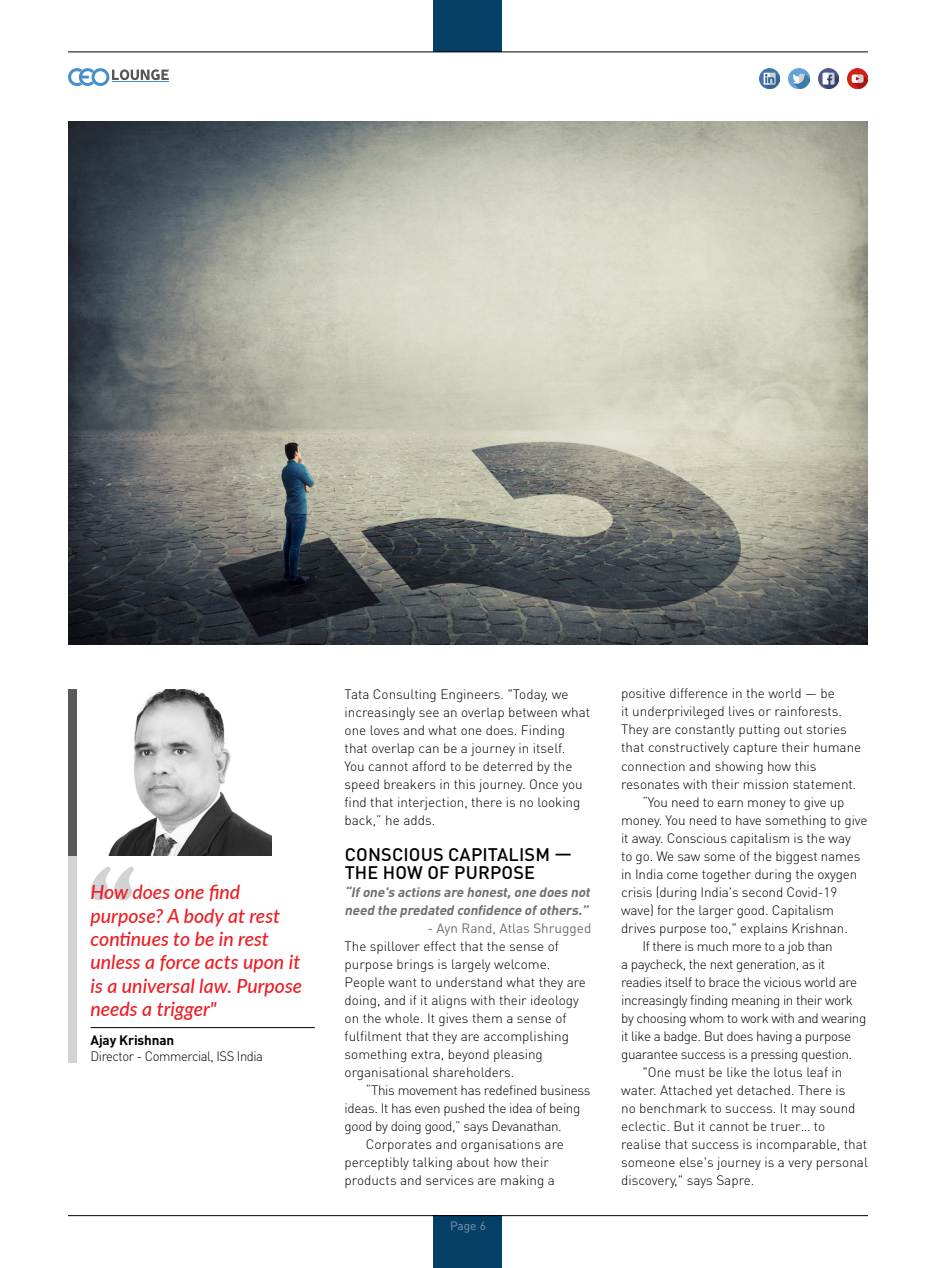
<style>
.page{position:relative;width:936px;height:1268px;background:#fff}
.page>*{position:absolute;margin:0;border:0;box-sizing:border-box;transform-origin:0 0}
.t1{font:italic 500 19.5px/23.4px "Lato";color:#ed1d24}
.t2{font:500 18px/18px "DIN Pro";letter-spacing:.01em;color:#000}
.t3{font:300 13.5px/18px "DIN Pro";color:#000}
.t4{font:300 13.5px "DIN Pro";letter-spacing:-.03em;color:#000}
.t5{font:300 13.5px "DIN Pro";letter-spacing:-.025em;color:#000}
.t6{font:italic 700 13.5px/18px "DIN Pro";color:#6d6e71}
.t7{font:300 13.5px "DIN Pro";letter-spacing:-.03em;color:#000;scale:.96 1}
.t8{font:13.5px "DIN Pro";color:#6d6e71}
.t9{font:700 13.5px "DIN Pro";letter-spacing:-.01em;color:#000}
.t10{font:12px "DIN Pro";color:#7e99ad}
</style>
<div class="page">
<img style="left:68px;top:121px;width:799px;height:523px">
<svg style="left:90px;top:866px;width:44px;height:34px"></svg>
<div style="left:68px;top:689px;width:8px;height:373px;background:#d1d3d4"></div>
<div style="left:68px;top:689px;width:8px;height:166px;background:#58595b"></div>
<hr style="left:90px;top:1027px;width:225px;height:1px;background:#000">
<img style="left:108px;top:689px;width:164px;height:166px">
<div style="left:433px;top:0;width:69px;height:52px;background:#053f65"></div>
<div style="left:433px;top:1215px;width:69px;height:52px;background:#053f65"></div>
<hr style="left:68px;top:52px;width:799px;height:1px;background:#000">
<hr style="left:68px;top:1215px;width:799px;height:1px;background:#000">
<img style="left:818px;top:68px;width:20px;height:20px">
<img style="left:759px;top:68px;width:20px;height:20px">
<img style="left:788px;top:68px;width:21px;height:20px">
<img style="left:847px;top:68px;width:20px;height:20px">
<svg style="left:68px;top:68px;width:101px;height:18px"></svg>
<h1 class="t1" style="left:90px;top:879px;width:213px">How does one find purpose? A body at rest continues to be in rest unless a force acts upon it is a universal law. Purpose needs a trigger"</h1>
<p class="t9" style="left:90px;top:1030px;width:85px">Ajay Krishnan</p>
<p class="t7" style="left:90px;top:1046px;width:181px">Director - Commercial, ISS India</p>
<p class="t3" style="left:344px;top:684px;width:247px">Tata Consulting Engineers. "Today, we increasingly see an overlap between what one loves and what one does. Finding that overlap can be a journey in itself.<br>You cannot afford to be deterred by the speed breakers in this journey. Once you find that interjection, there is no looking back,” he adds.</p>
<h2 class="t2" style="left:344px;top:844px;width:229px">CONSCIOUS CAPITALISM —<br>THE HOW OF PURPOSE</h2>
<p class="t6" style="left:344px;top:882px;width:250px">“Ifone's actions are honest,one does not need the predated confidence ofothers.”</p>
<p class="t8" style="left:427px;top:918px;width:165px">- Ayn Rand, Atlas Shrugged</p>
<p class="t3" style="left:344px;top:936px;width:243px">The spillover effect that the sense of purpose brings is largely welcome.<br>People want to understand what they are doing, and if it aligns with their ideology on the whole. It gives them a sense of fulfilment that they are accomplishing something extra, beyond pleasing organisational shareholders.</p>
<p class="t5" style="left:366px;top:1080px;width:226px">“This movement has redefined business</p>
<p class="t5" style="left:344px;top:1098px;width:237px">ideas. It has even pushed the idea of being</p>
<p class="t5" style="left:344px;top:1116px;width:219px">good by doing good,” says Devanathan.</p>
<p class="t3" style="left:366px;top:1134px;width:199px">Corporates and organisations are</p>
<p class="t3" style="left:344px;top:1152px;width:206px">perceptibly talking about how their</p>
<p class="t3" style="left:344px;top:1170px;width:212px">products and services are making a</p>
<p class="t10" style="left:450px;top:1217px;width:37px">Page 6</p>
<p class="t3" style="left:621px;top:684px;width:215px">positive difference in the world — be</p>
<p class="t3" style="left:621px;top:702px;width:222px">it underprivileged lives or rainforests.</p>
<p class="t3" style="left:621px;top:720px;width:227px">They are constantly putting out stories</p>
<p class="t3" style="left:621px;top:738px;width:242px">that constructively capture their humane</p>
<p class="t3" style="left:621px;top:756px;width:197px">connection and showing how this</p>
<p class="t3" style="left:621px;top:774px;width:237px">resonates with their mission statement.</p>
<p class="t3" style="left:642px;top:792px;width:203px">“You need to earn money to give up</p>
<p class="t3" style="left:621px;top:810px;width:248px">money. You need to have something to give</p>
<p class="t3" style="left:621px;top:828px;width:231px">it away. Conscious capitalism is the way</p>
<p class="t3" style="left:621px;top:846px;width:241px">to go. We saw some of the biggest names</p>
<p class="t3" style="left:621px;top:863px;width:238px">in India come together during the oxygen</p>
<p class="t3" style="left:621px;top:881px;width:218px">crisis (during India's second Covid-19</p>
<p class="t3" style="left:621px;top:899px;width:214px">wave) for the larger good. Capitalism</p>
<p class="t3" style="left:621px;top:917px;width:228px">drives purpose too," explains Krishnan.</p>
<p class="t4" style="left:642px;top:936px;width:192px">If there is much more to a job than</p>
<p class="t4" style="left:621px;top:954px;width:206px">a paycheck, the next generation, as it</p>
<p class="t4" style="left:621px;top:972px;width:237px">readies itself to brace the vicious world are</p>
<p class="t4" style="left:621px;top:990px;width:233px">increasingly finding meaning in their work</p>
<p class="t4" style="left:621px;top:1008px;width:247px">by choosing whom to work with and wearing</p>
<p class="t4" style="left:621px;top:1026px;width:231px">it like a badge. But does having a purpose</p>
<p class="t4" style="left:621px;top:1044px;width:232px">guarantee success is a pressing question.</p>
<p class="t3" style="left:642px;top:1061px;width:201px">"One must be like the lotus leaf in</p>
<p class="t3" style="left:621px;top:1079px;width:226px">water. Attached yet detached. There is</p>
<p class="t3" style="left:621px;top:1097px;width:236px">no benchmark to success. It may sound</p>
<p class="t3" style="left:621px;top:1115px;width:206px">eclectic. But it cannot be truer… to</p>
<p class="t3" style="left:621px;top:1133px;width:247px">realise that success is incomparable, that</p>
<p class="t3" style="left:621px;top:1151px;width:248px">someone else's journey is a very personal</p>
<p class="t3" style="left:621px;top:1169px;width:135px">discovery," says Sapre.</p>
</div>
